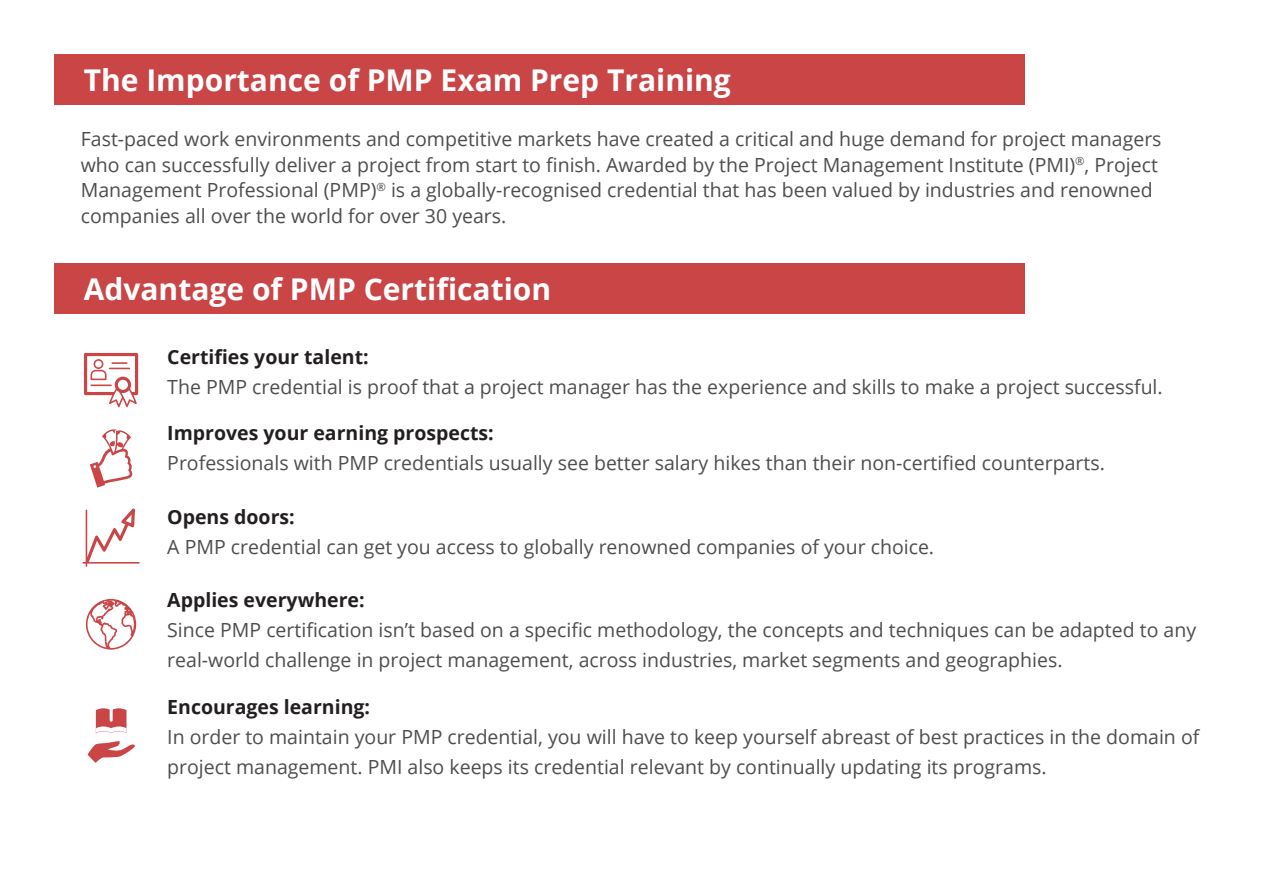
<style>
.page{position:relative;width:1263px;height:893px;background:#fff}
.page>*{position:absolute;margin:0;border:0;box-sizing:border-box;transform-origin:0 0}
.t1{font:700 30px "Open Sans";color:#fff}
.t2{font:19.5px/25.5px "Open Sans";color:#4d4d4d}
.t3{font:700 19.5px "Open Sans";color:#231f20}
</style>
<div class="page">
<div style="left:54px;top:54px;width:970px;height:51px;background:#c94546"></div>
<div style="left:54px;top:263px;width:970px;height:50px;background:#c94546"></div>
<svg style="left:84px;top:353px;width:54px;height:54px"></svg>
<svg style="left:90px;top:429px;width:43px;height:59px"></svg>
<svg style="left:82px;top:508px;width:58px;height:59px"></svg>
<svg style="left:86px;top:599px;width:50px;height:51px"></svg>
<svg style="left:87px;top:708px;width:48px;height:55px"></svg>
<p class="t1" style="left:84px;top:59px;width:649px">The Importance of PMP Exam Prep Training</p>
<p class="t2" style="left:81px;top:126px;width:1082px">Fast-paced work environments and competitive markets have created a critical and huge demand for project managers who can successfully deliver a project from start to finish. Awarded by the Project Management Institute (PMI)<sup>®</sup>, Project Management Professional (PMP)<sup>®</sup> is a globally-recognised credential that has been valued by industries and renowned companies all over the world for over 30 years.</p>
<p class="t1" style="left:84px;top:268px;width:469px">Advantage of PMP Certification</p>
<p class="t3" style="left:167px;top:343px;width:203px">Certifies your talent:</p>
<p class="t2" style="left:167px;top:373px;width:997px">The PMP credential is proof that a project manager has the experience and skills to make a project successful.</p>
<p class="t3" style="left:167px;top:420px;width:328px">Improves your earning prospects:</p>
<p class="t2" style="left:167px;top:450px;width:939px">Professionals with PMP credentials usually see better salary hikes than their non-certified counterparts.</p>
<p class="t3" style="left:167px;top:503px;width:129px">Opens doors:</p>
<p class="t2" style="left:167px;top:534px;width:768px">A PMP credential can get you access to globally renowned companies of your choice.</p>
<p class="t3" style="left:167px;top:586px;width:199px">Applies everywhere:</p>
<p class="t2" style="left:167px;top:615px;width:1030px;line-height:30px">Since PMP certification isn’t based on a specific methodology, the concepts and techniques can be adapted to any real-world challenge in project management, across industries, market segments and geographies.</p>
<p class="t3" style="left:167px;top:693px;width:204px">Encourages learning:</p>
<p class="t2" style="left:167px;top:721px;width:1033px;line-height:30px">In order to maintain your PMP credential, you will have to keep yourself abreast of best practices in the domain of project management. PMI also keeps its credential relevant by continually updating its programs.</p>
</div>
